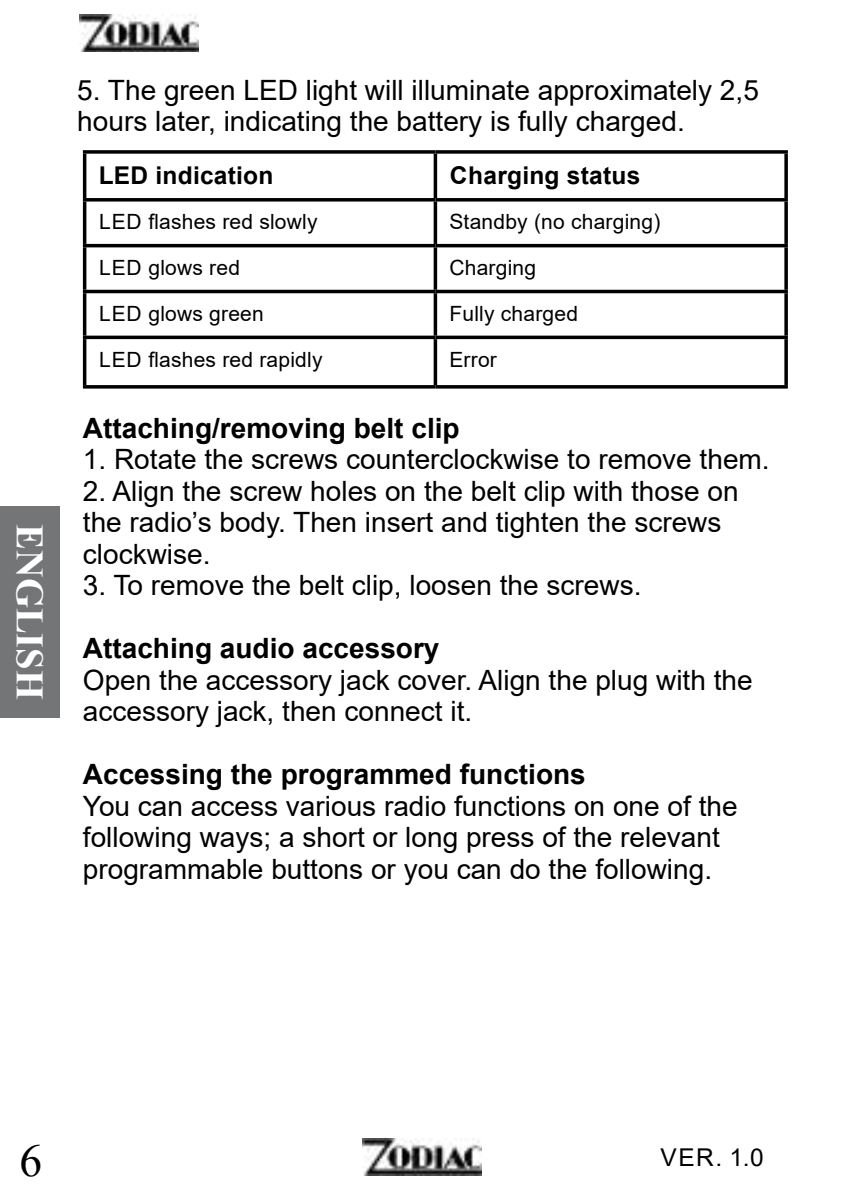
<style>
.page{position:relative;width:844px;height:1191px;background:#fff}
.page>*{position:absolute;margin:0;border:0;box-sizing:border-box;transform-origin:0 0}
.t1{font:45.5px "Times New Roman";color:#000}
.t2{font:700 38.5px "Times New Roman";color:#fff}
.t3{font:28px/31.5px "Arial";color:#000}
.t4{font:700 28px "Arial";color:#000}
.t5{font:700 24.5px "Arial";letter-spacing:.01em;color:#000}
.t6{font:24.5px "Arial";color:#000}
.t7{font:21px "Arial";letter-spacing:.01em;color:#000}
</style>
<div class="page">
<img style="left:362px;top:1138px;width:119px;height:37px">
<div style="left:0;top:506px;width:60px;height:212px;background:#737577"></div>
<img style="left:79px;top:15px;width:119px;height:37px">
<svg style="left:83px;top:150px;width:352px;height:4px"></svg>
<hr style="left:83px;top:154px;width:3px;height:44px;background:#000">
<svg style="left:435px;top:150px;width:352px;height:4px"></svg>
<svg style="left:433px;top:154px;width:4px;height:44px"></svg>
<hr style="left:784px;top:154px;width:3px;height:44px;background:#000">
<hr style="left:83px;top:198px;width:352px;height:3px;background:#000">
<hr style="left:83px;top:201px;width:3px;height:43px;background:#000">
<hr style="left:435px;top:198px;width:352px;height:3px;background:#000">
<svg style="left:433px;top:201px;width:4px;height:43px"></svg>
<hr style="left:784px;top:201px;width:3px;height:43px;background:#000">
<hr style="left:83px;top:244px;width:352px;height:3px;background:#000">
<hr style="left:83px;top:247px;width:3px;height:43px;background:#000">
<hr style="left:435px;top:244px;width:352px;height:3px;background:#000">
<svg style="left:433px;top:247px;width:4px;height:43px"></svg>
<hr style="left:784px;top:247px;width:3px;height:43px;background:#000">
<hr style="left:83px;top:290px;width:352px;height:3px;background:#000">
<hr style="left:83px;top:293px;width:3px;height:42px;background:#000">
<hr style="left:435px;top:290px;width:352px;height:3px;background:#000">
<svg style="left:433px;top:293px;width:4px;height:42px"></svg>
<hr style="left:784px;top:293px;width:3px;height:42px;background:#000">
<svg style="left:83px;top:335px;width:352px;height:4px"></svg>
<hr style="left:83px;top:339px;width:3px;height:46px;background:#000">
<svg style="left:435px;top:335px;width:352px;height:4px"></svg>
<svg style="left:433px;top:339px;width:4px;height:46px"></svg>
<hr style="left:784px;top:339px;width:3px;height:46px;background:#000">
<hr style="left:83px;top:385px;width:352px;height:3px;background:#000">
<hr style="left:435px;top:385px;width:352px;height:3px;background:#000">
<h2 class="t2" style="left:57px;top:524px;width:177px;rotate:90deg">ENGLISH</h2>
<p class="t3" style="left:77px;top:74px;width:683px">5. The green LED light will illuminate approximately 2,5 hours later, indicating the battery is fully charged.</p>
<p class="t5" style="left:99px;top:158px;width:176px">LED indication</p>
<p class="t5" style="left:449px;top:158px;width:192px">Charging status</p>
<p class="t7" style="left:99px;top:207px;width:220px">LED flashes red slowly</p>
<p class="t7" style="left:449px;top:207px;width:212px">Standby (no charging)</p>
<p class="t7" style="left:99px;top:253px;width:142px">LED glows red</p>
<p class="t7" style="left:449px;top:253px;width:88px">Charging</p>
<p class="t7" style="left:99px;top:299px;width:166px">LED glows green</p>
<p class="t7" style="left:449px;top:299px;width:130px">Fully charged</p>
<p class="t7" style="left:99px;top:345px;width:225px">LED flashes red rapidly</p>
<p class="t7" style="left:449px;top:345px;width:49px">Error</p>
<p class="t4" style="left:83px;top:408px;width:378px">Attaching/removing belt clip</p>
<p class="t3" style="left:83px;top:443px;width:688px">1. Rotate the screws counterclockwise to remove them.</p>
<p class="t3" style="left:83px;top:475px;width:657px">2. Align the screw holes on the belt clip with those on the radio’s body. Then insert and tighten the screws clockwise.</p>
<p class="t3" style="left:83px;top:569px;width:560px">3. To remove the belt clip, loosen the screws.</p>
<p class="t4" style="left:83px;top:628px;width:358px">Attaching audio accessory</p>
<p class="t3" style="left:83px;top:664px;width:671px">Open the accessory jack cover. Align the plug with the accessory jack, then connect it.</p>
<p class="t4" style="left:83px;top:754px;width:504px">Accessing the programmed functions</p>
<p class="t3" style="left:83px;top:790px;width:656px">You can access various radio functions on one of the following ways; a short or long press of the relevant programmable buttons or you can do the following.</p>
<h1 class="t1" style="left:19px;top:1129px;width:24px">6</h1>
<p class="t6" style="left:660px;top:1140px;width:105px">VER. 1.0</p>
</div>
